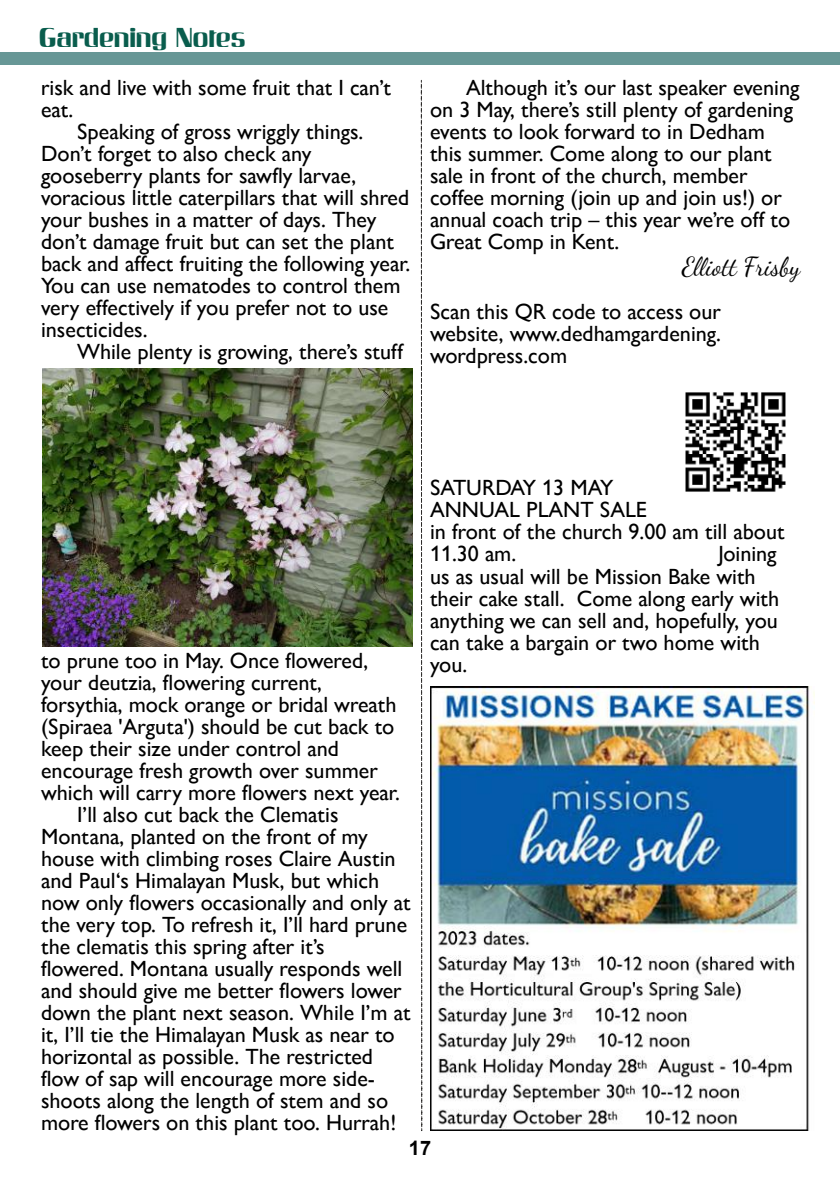
<style>
.page{position:relative;width:840px;height:1191px;background:#fff}
.page>*{position:absolute;margin:0;border:0;box-sizing:border-box;transform-origin:0 0}
.t1{font:26px "Invers SF";letter-spacing:-.01em;color:#095d4d}
.t2{font:26px "Dancing Script";color:#000}
.t3{font:22px/22px "Gill Sans Nova";color:#000}
.t4{font:700 20px "Arial";color:#000}
.s1{font-family:"Gill Sans"}
</style>
<div class="page">
<div style="left:0;top:52px;width:839px;height:12px;background:#679796"></div>
<svg style="left:420px;top:79px;width:2px;height:1052px"></svg>
<img style="left:685px;top:392px;width:101px;height:100px">
<img style="left:42px;top:369px;width:370px;height:277px">
<img style="left:430px;top:686px;width:380px;height:444px">
<p class="t1" style="left:39px;top:23px;width:208px">Gardening Notes</p>
<p class="t3" style="left:41px;top:79px;width:351px">risk and live with some fruit that I can’t eat.</p>
<p class="t3" style="left:41px;top:123px;width:370px;text-indent:36px">Speaking of gross wriggly things.<br>Don’t forget to also check any gooseberry plants for sawfly larvae, voracious little caterpillars that will shred your bushes in a matter of days. They don’t damage fruit but can set the plant back and affect fruiting the following year.<br>You can use nematodes to control them very effectively if you prefer not to use insecticides.</p>
<p class="t3" style="left:77px;top:343px;width:327px">While plenty is growing, there’s stuff</p>
<p class="t3" style="left:430px;top:79px;width:371px;text-indent:36px">Although it’s our last speaker evening on 3 May, there’s still plenty of gardening events to look forward to in Dedham this summer. Come along to our plant sale in front of the church, member coffee morning (join up and join us!) or annual coach trip – this year we’re off to Great Comp in Kent.</p>
<p class="t2" style="left:681px;top:251px;width:120px">Elliott Frisby</p>
<p class="t3" style="left:430px;top:303px;width:292px;text-align:justify">Scan this QR code to access our website, www.dedhamgardening. wordpress.com</p>
<p class="t3" style="left:41px;top:651px;width:328px">to prune too in May. Once flowered,</p>
<p class="t3" style="left:41px;top:673px;width:282px">your deutzia, flowering current,</p>
<p class="t3" style="left:41px;top:695px;width:357px">forsythia, mock orange or bridal wreath</p>
<p class="t3" style="left:41px;top:717px;width:354px">(Spiraea 'Arguta') should be cut back to</p>
<p class="t3" style="left:41px;top:739px;width:299px">keep their size under control and</p>
<p class="t3" style="left:41px;top:761px;width:338px">encourage fresh growth over summer</p>
<p class="t3" style="left:41px;top:783px;width:360px">which will carry more flowers next year.</p>
<p class="t3" style="left:77px;top:805px;width:263px">I’ll also cut back the Clematis</p>
<p class="t3" style="left:41px;top:827px;width:328px">Montana, planted on the front of my</p>
<p class="t3" style="left:41px;top:849px;width:356px">house with climbing roses Claire Austin</p>
<p class="t3" style="left:41px;top:871px;width:339px">and Paul‘s Himalayan Musk, but which</p>
<p class="t3" style="left:41px;top:893px;width:371px">now only flowers occasionally and only at</p>
<p class="t3" style="left:41px;top:915px;width:367px">the very top. To refresh it, I’ll hard prune</p>
<p class="t3" style="left:41px;top:937px;width:285px">the clematis this spring after it’s</p>
<p class="t3" style="left:41px;top:959px;width:362px">flowered. Montana usually responds well</p>
<p class="t3" style="left:41px;top:981px;width:362px">and should give me better flowers lower</p>
<p class="t3" style="left:41px;top:1003px;width:371px">down the plant next season. While I’m at</p>
<p class="t3" style="left:41px;top:1025px;width:355px">it, I’ll tie the Himalayan Musk as near to</p>
<p class="t3" style="left:41px;top:1047px;width:333px">horizontal as possible. The restricted</p>
<p class="t3" style="left:41px;top:1069px;width:335px">flow of sap will encourage more side-</p>
<p class="t3" style="left:41px;top:1091px;width:348px">shoots along the length of stem and so</p>
<p class="t3" style="left:41px;top:1113px;width:356px">more flowers on this plant too. Hurrah!</p>
<p class="t3" style="left:430px;top:479px;width:356px">SATURDAY 13 MAY<br>ANNUAL PLANT SALE<br>in front of the church 9.00 am till about<br>11.30 am.</p>
<p class="t3" style="left:430px;top:545px;width:350px;text-indent:288px">Joining us as usual will be Mission Bake with their cake stall. Come along early with anything we can sell and, hopefully, you can take a bargain or two home with you<span class="s1">.</span></p>
<p class="t4" style="left:408px;top:1140px;width:24px">17</p>
</div>
